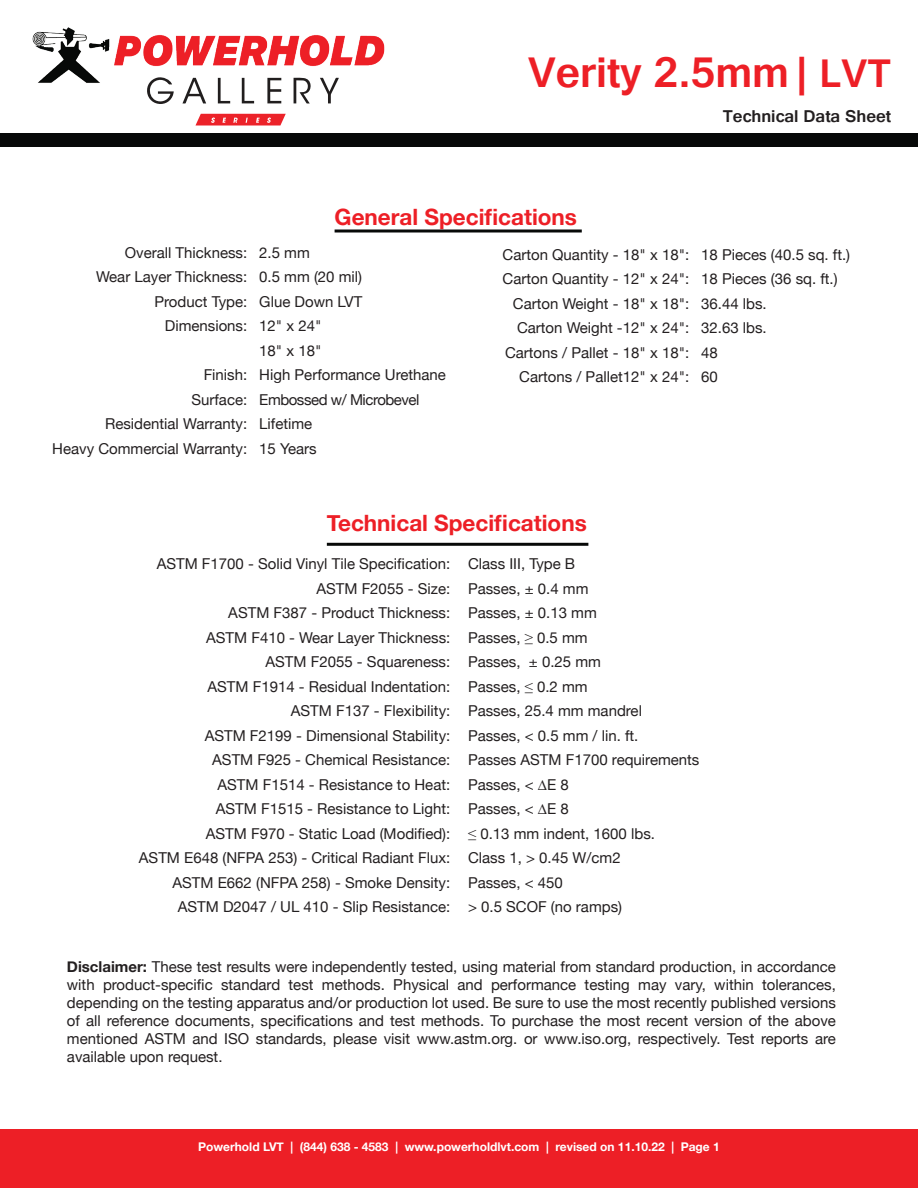
<style>
.page{position:relative;width:918px;height:1188px;background:#fff}
.page>*{position:absolute;margin:0;border:0;box-sizing:border-box;transform-origin:0 0}
.t1{font:700 45px "Gautami";color:#ed1f26}
.t2{font:700 22.5px "Helvetica Neue";color:#ed1f26}
.t3{font:700 18px "Gautami";color:#231f20}
.t4{font:15px/18px "Helvetica Neue";color:#231f20;text-align:justify}
.t5{font:15px "Helvetica Neue";letter-spacing:-.03em;color:#231f20}
.t6{font:700 12px "Helvetica Neue";color:#fff}
.s1{font-size:42px}
.s2{font-weight:700}
</style>
<div class="page">
<div style="left:0;top:134px;width:918px;height:13px;background:#070908"></div>
<div style="left:0;top:1129px;width:918px;height:59px;background:#ed1f26"></div>
<img style="left:32px;top:27px;width:353px;height:56px">
<div style="left:111px;top:70px;width:277px;height:14px;background:#fff"></div>
<svg style="left:147px;top:77px;width:27px;height:27px"></svg>
<svg style="left:294px;top:78px;width:17px;height:25px"></svg>
<svg style="left:267px;top:78px;width:14px;height:25px"></svg>
<svg style="left:320px;top:78px;width:19px;height:25px"></svg>
<svg style="left:242px;top:78px;width:12px;height:25px"></svg>
<svg style="left:218px;top:78px;width:12px;height:25px"></svg>
<svg style="left:182px;top:78px;width:24px;height:26px"></svg>
<svg style="left:195px;top:114px;width:91px;height:11px"></svg>
<hr style="left:335px;top:230px;width:247px;height:2px;background:#070908">
<hr style="left:327px;top:543px;width:261px;height:3px;background:#070908">
<h1 class="t1" style="left:528px;top:45px;width:364px">Verity 2.5mm | <span class="s1">LVT</span></h1>
<p class="t3" style="left:723px;top:105px;width:170px">Technical Data Sheet</p>
<p class="t4" style="left:125px;top:243px;width:124px">Overall Thickness:</p>
<p class="t4" style="left:96px;top:268px;width:153px">Wear Layer Thickness:</p>
<p class="t4" style="left:155px;top:292px;width:94px">Product Type:</p>
<p class="t4" style="left:165px;top:317px;width:84px">Dimensions:</p>
<p class="t4" style="left:204px;top:366px;width:45px">Finish:</p>
<p class="t4" style="left:191px;top:390px;width:57px">Surface:</p>
<p class="t4" style="left:105px;top:415px;width:144px">Residential Warranty:</p>
<p class="t4" style="left:52px;top:439px;width:197px">Heavy Commercial Warranty:</p>
<p class="t2" style="left:335px;top:199px;width:244px">General Specifications</p>
<p class="t4" style="left:259px;top:243px;width:52px">2.5 mm</p>
<p class="t4" style="left:259px;top:268px;width:104px">0.5 mm (20 mil)</p>
<p class="t4" style="left:259px;top:292px;width:105px">Glue Down LVT</p>
<p class="t4" style="left:259px;top:317px;width:64px">12" x 24"</p>
<p class="t4" style="left:259px;top:341px;width:64px">18" x 18"</p>
<p class="t4" style="left:259px;top:366px;width:188px">High Performance Urethane</p>
<p class="t5" style="left:259px;top:390px;width:162px">Embossed w/ Microbevel</p>
<p class="t4" style="left:259px;top:415px;width:55px">Lifetime</p>
<p class="t4" style="left:259px;top:439px;width:59px">15 Years</p>
<p class="t4" style="left:503px;top:245px;width:188px">Carton Quantity - 18" x 18":</p>
<p class="t4" style="left:503px;top:270px;width:188px">Carton Quantity - 12" x 24":</p>
<p class="t4" style="left:513px;top:294px;width:178px">Carton Weight - 18" x 18":</p>
<p class="t4" style="left:517px;top:319px;width:174px">Carton Weight -12" x 24":</p>
<p class="t4" style="left:505px;top:343px;width:186px">Cartons / Pallet - 18" x 18":</p>
<p class="t4" style="left:519px;top:367px;width:172px">Cartons / Pallet12" x 24":</p>
<p class="t4" style="left:701px;top:245px;width:150px">18 Pieces (40.5 sq. ft.)</p>
<p class="t4" style="left:701px;top:270px;width:138px">18 Pieces (36 sq. ft.)</p>
<p class="t4" style="left:701px;top:294px;width:67px">36.44 lbs.</p>
<p class="t4" style="left:701px;top:319px;width:67px">32.63 lbs.</p>
<p class="t4" style="left:701px;top:343px;width:18px">48</p>
<p class="t4" style="left:701px;top:367px;width:18px">60</p>
<p class="t2" style="left:327px;top:505px;width:261px">Technical Specifications</p>
<p class="t4" style="left:157px;top:555px;width:295px">ASTM F1700 - Solid Vinyl Tile Specification:</p>
<p class="t4" style="left:316px;top:579px;width:135px">ASTM F2055 - Size:</p>
<p class="t4" style="left:228px;top:604px;width:224px">ASTM F387 - Product Thickness:</p>
<p class="t4" style="left:206px;top:628px;width:246px">ASTM F410 - Wear Layer Thickness:</p>
<p class="t4" style="left:266px;top:653px;width:186px">ASTM F2055 - Squareness:</p>
<p class="t4" style="left:207px;top:677px;width:244px">ASTM F1914 - Residual Indentation:</p>
<p class="t4" style="left:291px;top:702px;width:161px">ASTM F137 - Flexibility:</p>
<p class="t4" style="left:205px;top:726px;width:247px">ASTM F2199 - Dimensional Stability:</p>
<p class="t4" style="left:212px;top:751px;width:240px">ASTM F925 - Chemical Resistance:</p>
<p class="t4" style="left:218px;top:775px;width:234px">ASTM F1514 - Resistance to Heat:</p>
<p class="t4" style="left:216px;top:800px;width:236px">ASTM F1515 - Resistance to Light:</p>
<p class="t4" style="left:206px;top:824px;width:246px">ASTM F970 - Static Load (Modified):</p>
<p class="t4" style="left:139px;top:849px;width:313px">ASTM E648 (NFPA 253) - Critical Radiant Flux:</p>
<p class="t4" style="left:172px;top:873px;width:279px">ASTM E662 (NFPA 258) - Smoke Density:</p>
<p class="t4" style="left:178px;top:898px;width:274px">ASTM D2047 / UL 410 - Slip Resistance:</p>
<p class="t4" style="left:468px;top:555px;width:109px">Class III, Type B</p>
<p class="t4" style="left:468px;top:579px;width:122px">Passes, ± 0.4 mm</p>
<p class="t4" style="left:468px;top:604px;width:130px">Passes, ± 0.13 mm</p>
<p class="t4" style="left:468px;top:628px;width:121px">Passes, ≥ 0.5 mm</p>
<p class="t4" style="left:468px;top:653px;width:134px">Passes, ± 0.25 mm</p>
<p class="t4" style="left:468px;top:677px;width:121px">Passes, ≤ 0.2 mm</p>
<p class="t4" style="left:468px;top:702px;width:175px">Passes, 25.4 mm mandrel</p>
<p class="t4" style="left:468px;top:726px;width:172px">Passes, &lt; 0.5 mm / lin. ft.</p>
<p class="t4" style="left:468px;top:751px;width:233px">Passes ASTM F1700 requirements</p>
<p class="t4" style="left:468px;top:775px;width:102px">Passes, &lt; ΔE 8</p>
<p class="t4" style="left:468px;top:800px;width:102px">Passes, &lt; ΔE 8</p>
<p class="t4" style="left:468px;top:824px;width:188px">≤ 0.13 mm indent, 1600 lbs.</p>
<p class="t4" style="left:468px;top:849px;width:154px">Class 1, &gt; 0.45 W/cm2</p>
<p class="t4" style="left:468px;top:873px;width:96px">Passes, &lt; 450</p>
<p class="t4" style="left:468px;top:898px;width:156px">&gt; 0.5 SCOF (no ramps)</p>
<p class="t4" style="left:67px;top:957px;width:771px"><span class="s2">Disclaimer:</span> These test results were independently tested, using material from standard production, in accordance with product-specific standard test methods. Physical and performance testing may vary, within tolerances, depending on the testing apparatus and/or production lot used. Be sure to use the most recently published versions of all reference documents, specifications and test methods. To purchase the most recent version of the above mentioned ASTM and ISO standards, please visit www.astm.org. or www.iso.org, respectively. Test reports are available upon request.</p>
<p class="t6" style="left:198px;top:1137px;width:523px">Powerhold LVT | (844) 638 - 4583 | www.powerholdlvt.com | revised on 11.10.22 | Page 1</p>
</div>
